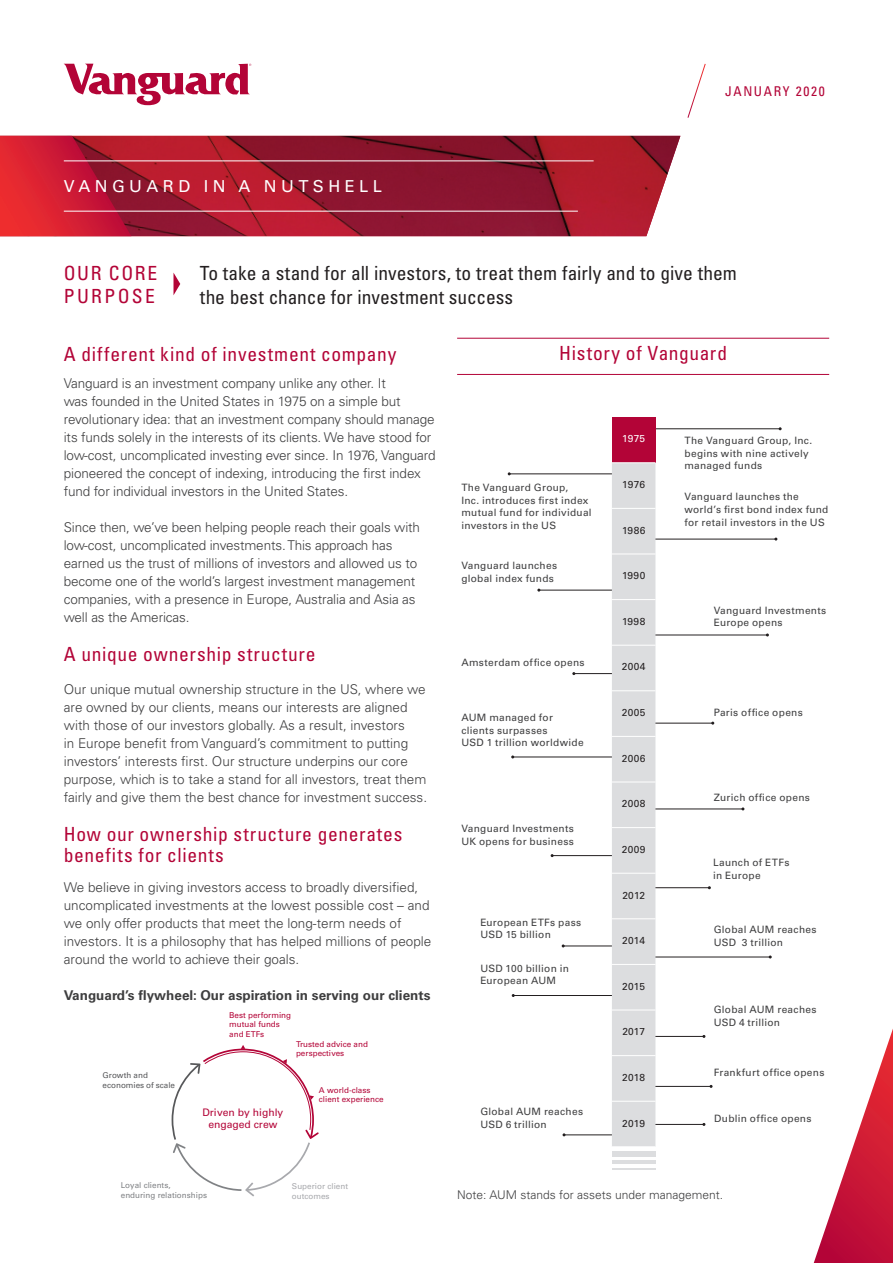
<style>
.page{position:relative;width:893px;height:1263px;background:#fff}
.page>*{position:absolute;margin:0;border:0;box-sizing:border-box;transform-origin:0 0}
.t1{font:condensed 19.5px/21px "Univers LT Std";letter-spacing:.035em;color:#b30437}
.t2{font:condensed 19.5px/24px "Univers LT Std";color:#231f20}
.t3{font:condensed 19.5px/22.5px "Univers LT Std";letter-spacing:.115em;color:#b30437}
.t4{font:16.5px "Univers LT Std";letter-spacing:.27em;color:#fff}
.t5{font:300 13.5px/18px "Univers LT Std";letter-spacing:-.01em;color:#3e3e3f}
.t6{font:700 13.5px "Univers LT Std";color:#3e3e3f}
.t7{font:condensed 13.5px "Univers LT Std";letter-spacing:.12em;color:#b30437}
.t8{font:300 12px "Univers LT Std";color:#3e3e3f}
.t9{font:10.35px/12.3px "Univers LT";color:#b30437;text-align:center}
.t10{font:10.2px/12.8px "Univers LT Std";letter-spacing:.025em;color:#3e3e3f}
.t11{font:10.2px "Univers LT Std";letter-spacing:.03em;color:#231f20}
.t12{font:10.2px "Univers LT Std";color:#fff}
.t13{font:8.1px/9.4px "Univers LT";color:#b30437}
.t14{font:8.1px/9.4px "Univers LT";color:#808285}
.t15{font:8.1px/9.4px "Univers LT";color:#57585a}
.t16{font:8.1px/9.4px "Univers LT";color:#a8a9ad}
</style>
<div class="page">
<svg style="left:64px;top:64px;width:187px;height:41px"></svg>
<img style="left:131px;top:136px;width:549px;height:100px">
<svg style="left:0;top:136px;width:131px;height:100px;background:#c81e32"></svg>
<hr style="left:64px;top:161px;width:530px;height:1px;background:#fff">
<hr style="left:64px;top:211px;width:514px;height:1px;background:#fff">
<svg style="left:687px;top:63px;width:19px;height:55px"></svg>
<svg style="left:813px;top:1029px;width:80px;height:234px"></svg>
<svg style="left:171px;top:1045px;width:148px;height:151px"></svg>
<hr style="left:457px;top:338px;width:372px;height:1px;background:#b30437">
<hr style="left:457px;top:374px;width:372px;height:1px;background:#b30437">
<hr style="left:648px;top:428px;width:132px;height:1px;background:#231f20">
<hr style="left:644px;top:539px;width:132px;height:1px;background:#231f20">
<hr style="left:636px;top:635px;width:131px;height:1px;background:#231f20">
<hr style="left:648px;top:723px;width:65px;height:1px;background:#231f20">
<hr style="left:646px;top:1086px;width:65px;height:1px;background:#231f20">
<hr style="left:644px;top:887px;width:65px;height:1px;background:#231f20">
<hr style="left:645px;top:808px;width:98px;height:1px;background:#231f20">
<hr style="left:646px;top:1036px;width:58px;height:1px;background:#231f20">
<hr style="left:646px;top:1124px;width:58px;height:1px;background:#231f20">
<hr style="left:647px;top:957px;width:123px;height:1px;background:#231f20">
<hr style="left:509px;top:473px;width:111px;height:1px;background:#231f20">
<hr style="left:574px;top:673px;width:47px;height:1px;background:#231f20">
<hr style="left:539px;top:590px;width:78px;height:1px;background:#231f20">
<hr style="left:513px;top:757px;width:110px;height:1px;background:#231f20">
<hr style="left:552px;top:855px;width:72px;height:1px;background:#231f20">
<hr style="left:563px;top:945px;width:57px;height:1px;background:#231f20">
<hr style="left:564px;top:1134px;width:57px;height:1px;background:#231f20">
<hr style="left:513px;top:995px;width:108px;height:1px;background:#231f20">
<div style="left:612px;top:417px;width:43px;height:46px;background:#b30437"></div>
<div style="left:612px;top:463px;width:43px;height:683px;background:#dcdddf"></div>
<hr style="left:612px;top:462px;width:43px;height:1px;background:#fff">
<hr style="left:612px;top:508px;width:43px;height:1px;background:#fff">
<hr style="left:612px;top:554px;width:43px;height:1px;background:#fff">
<hr style="left:612px;top:599px;width:43px;height:1px;background:#fff">
<hr style="left:612px;top:645px;width:43px;height:1px;background:#fff">
<hr style="left:612px;top:690px;width:43px;height:1px;background:#fff">
<hr style="left:612px;top:736px;width:43px;height:1px;background:#fff">
<hr style="left:612px;top:782px;width:43px;height:1px;background:#fff">
<hr style="left:612px;top:827px;width:43px;height:1px;background:#fff">
<hr style="left:612px;top:873px;width:43px;height:1px;background:#fff">
<hr style="left:612px;top:918px;width:43px;height:1px;background:#fff">
<hr style="left:612px;top:964px;width:43px;height:1px;background:#fff">
<hr style="left:612px;top:1010px;width:43px;height:1px;background:#fff">
<hr style="left:612px;top:1055px;width:43px;height:1px;background:#fff">
<hr style="left:612px;top:1101px;width:43px;height:1px;background:#fff">
<div style="left:612px;top:1151px;width:44px;height:6px;background:#dcdddf"></div>
<hr style="left:612px;top:1161px;width:44px;height:3px;background:#dcdddf">
<hr style="left:612px;top:1168px;width:44px;height:2px;background:#dcdddf">
<svg style="left:173px;top:273px;width:7px;height:22px"></svg>
<p class="t4" style="left:64px;top:176px;width:320px">VANGUARD IN A NUTSHELL</p>
<p class="t7" style="left:725px;top:82px;width:101px">JANUARY 2020</p>
<h1 class="t3" style="left:64px;top:262px;width:95px">OUR CORE<br>PURPOSE</h1>
<h1 class="t2" style="left:200px;top:261px;width:539px">To take a stand for all investors, to treat them fairly and to give them the best chance for investment success</h1>
<h1 class="t1" style="left:64px;top:343px;width:334px">A different kind of investment company</h1>
<p class="t5" style="left:64px;top:374px;width:373px">Vanguard is an investment company unlike any other. It<br>was founded in the United States in 1975 on a simple but revolutionary idea: that an investment company should manage its funds solely in the interests of its clients. We have stood for low-cost, uncomplicated investing ever since. In 1976, Vanguard pioneered the concept of indexing, introducing the first index fund for individual investors in the United States.</p>
<p class="t5" style="left:64px;top:518px;width:358px">Since then, we’ve been helping people reach their goals with low-cost, uncomplicated investments. This approach has earned us the trust of millions of investors and allowed us to become one of the world’s largest investment management companies, with a presence in Europe, Australia and Asia as well as the Americas.</p>
<h1 class="t1" style="left:64px;top:643px;width:253px">A unique ownership structure</h1>
<p class="t5" style="left:64px;top:680px;width:365px">Our unique mutual ownership structure in the US, where we are owned by our clients, means our interests are aligned with those of our investors globally. As a result, investors<br>in Europe benefit from Vanguard’s commitment to putting investors’ interests first. Our structure underpins our core purpose, which is to take a stand for all investors, treat them fairly and give them the best chance for investment success.</p>
<h1 class="t1" style="left:64px;top:823px;width:340px">How our ownership structure generates benefits for clients</h1>
<p class="t5" style="left:64px;top:878px;width:369px">We believe in giving investors access to broadly diversified, uncomplicated investments at the lowest possible cost – and we only offer products that meet the long-term needs of investors. It is a philosophy that has helped millions of people around the world to achieve their goals.</p>
<p class="t6" style="left:64px;top:987px;width:368px">Vanguard’s flywheel: Our aspiration in serving our clients</p>
<p class="t15" style="left:103px;top:1071px;width:74px">Growth and economies of scale</p>
<p class="t13" style="left:229px;top:1010px;width:63px">Best performing mutual funds and ETFs</p>
<p class="t9" style="left:202px;top:1106px;width:82px">Driven by highly engaged crew</p>
<p class="t13" style="left:296px;top:1039px;width:73px">Trusted advice and perspectives</p>
<p class="t13" style="left:319px;top:1085px;width:66px">A world-class client experience</p>
<p class="t14" style="left:121px;top:1180px;width:88px">Loyal clients, enduring relationships</p>
<p class="t16" style="left:292px;top:1182px;width:58px">Superior client outcomes</p>
<h1 class="t1" style="left:559px;top:342px;width:169px">History of Vanguard</h1>
<p class="t10" style="left:461px;top:481px;width:132px">The Vanguard Group,<br>Inc. introduces first index mutual fund for individual investors in the US</p>
<p class="t10" style="left:461px;top:559px;width:97px">Vanguard launches global index funds</p>
<p class="t10" style="left:461px;top:656px;width:125px">Amsterdam office opens</p>
<p class="t10" style="left:461px;top:711px;width:124px">AUM managed for clients surpasses<br>USD 1 trillion worldwide</p>
<p class="t10" style="left:461px;top:822px;width:114px">Vanguard Investments<br>UK opens for business</p>
<p class="t10" style="left:480px;top:916px;width:102px">European ETFs pass<br>USD 15 billion</p>
<p class="t10" style="left:480px;top:961px;width:90px">USD 100 billion in<br>European AUM</p>
<p class="t10" style="left:480px;top:1105px;width:104px">Global AUM reaches<br>USD 6 trillion</p>
<p class="t12" style="left:622px;top:433px;width:24px">1975</p>
<p class="t11" style="left:622px;top:478px;width:24px">1976</p>
<p class="t11" style="left:622px;top:524px;width:25px">1986</p>
<p class="t11" style="left:622px;top:570px;width:25px">1990</p>
<p class="t11" style="left:622px;top:615px;width:25px">1998</p>
<p class="t11" style="left:622px;top:661px;width:25px">2004</p>
<p class="t11" style="left:622px;top:706px;width:25px">2005</p>
<p class="t11" style="left:622px;top:752px;width:25px">2006</p>
<p class="t11" style="left:622px;top:798px;width:25px">2008</p>
<p class="t11" style="left:622px;top:843px;width:25px">2009</p>
<p class="t11" style="left:622px;top:889px;width:24px">2012</p>
<p class="t11" style="left:622px;top:934px;width:24px">2014</p>
<p class="t11" style="left:622px;top:980px;width:24px">2015</p>
<p class="t11" style="left:622px;top:1026px;width:24px">2017</p>
<p class="t11" style="left:622px;top:1071px;width:24px">2018</p>
<p class="t11" style="left:622px;top:1117px;width:24px">2019</p>
<p class="t10" style="left:714px;top:1112px;width:99px">Dublin office opens</p>
<p class="t10" style="left:684px;top:434px;width:129px">The Vanguard Group, Inc. begins with nine actively managed funds</p>
<p class="t10" style="left:684px;top:490px;width:146px">Vanguard launches the world’s first bond index fund for retail investors in the US</p>
<p class="t10" style="left:714px;top:604px;width:114px">Vanguard Investments<br>Europe opens</p>
<p class="t10" style="left:714px;top:706px;width:91px">Paris office opens</p>
<p class="t10" style="left:714px;top:791px;width:98px">Zurich office opens</p>
<p class="t10" style="left:713px;top:856px;width:78px">Launch of ETFs in Europe</p>
<p class="t10" style="left:714px;top:923px;width:104px">Global AUM reaches<br>USD 3 trillion</p>
<p class="t10" style="left:714px;top:1003px;width:104px">Global AUM reaches<br>USD 4 trillion</p>
<p class="t10" style="left:714px;top:1066px;width:112px">Frankfurt office opens</p>
<p class="t8" style="left:457px;top:1187px;width:267px">Note: AUM stands for assets under management.</p>
</div>
